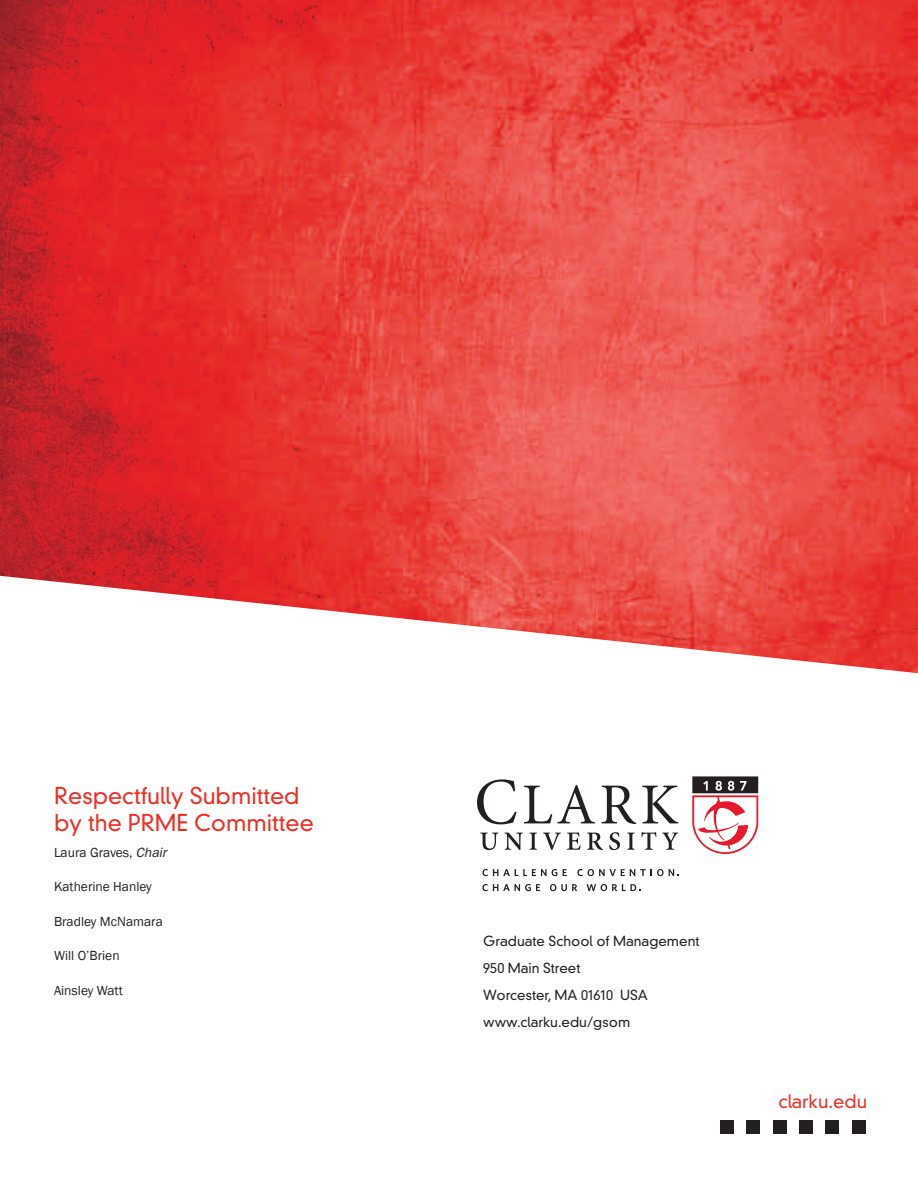
<style>
.page{position:relative;width:918px;height:1188px;background:#fff}
.page>*{position:absolute;margin:0;border:0;box-sizing:border-box;transform-origin:0 0}
.t1{font:300 22.5px/27px "DIN Neuzeit Grotesk";color:#ee2e22}
.t2{font:300 18px "DIN Neuzeit Grotesk";color:#ee2e22}
.t3{font:300 13.5px "DIN Neuzeit Grotesk";color:#231f20}
.Text{font:13.5px "Franklin Gothic";color:#231f20}
.s1{font-style:italic}
</style>
<div class="page">
<img style="left:0;top:0;width:918px;height:673px">
<svg style="left:477px;top:779px;width:40px;height:45px"></svg>
<svg style="left:524px;top:785px;width:71px;height:38px"></svg>
<svg style="left:602px;top:786px;width:34px;height:38px"></svg>
<svg style="left:642px;top:786px;width:36px;height:37px"></svg>
<svg style="left:480px;top:833px;width:18px;height:17px"></svg>
<svg style="left:504px;top:833px;width:19px;height:17px"></svg>
<svg style="left:530px;top:833px;width:7px;height:17px"></svg>
<svg style="left:543px;top:833px;width:18px;height:17px"></svg>
<svg style="left:567px;top:833px;width:14px;height:17px"></svg>
<svg style="left:587px;top:833px;width:16px;height:17px"></svg>
<svg style="left:609px;top:832px;width:11px;height:18px"></svg>
<svg style="left:627px;top:833px;width:8px;height:17px"></svg>
<svg style="left:641px;top:832px;width:15px;height:18px"></svg>
<svg style="left:662px;top:833px;width:16px;height:17px"></svg>
<svg style="left:692px;top:776px;width:66px;height:78px"></svg>
<svg style="left:482px;top:869px;width:75px;height:7px"></svg>
<svg style="left:563px;top:869px;width:4px;height:7px"></svg>
<svg style="left:577px;top:869px;width:102px;height:7px"></svg>
<svg style="left:482px;top:884px;width:58px;height:7px"></svg>
<svg style="left:550px;top:884px;width:27px;height:7px"></svg>
<svg style="left:587px;top:884px;width:53px;height:7px"></svg>
<div style="left:852px;top:1120px;width:14px;height:14px;background:#231f20"></div>
<div style="left:825px;top:1120px;width:13px;height:14px;background:#231f20"></div>
<div style="left:799px;top:1120px;width:13px;height:14px;background:#231f20"></div>
<div style="left:773px;top:1120px;width:13px;height:14px;background:#231f20"></div>
<div style="left:747px;top:1120px;width:13px;height:14px;background:#231f20"></div>
<div style="left:721px;top:1120px;width:13px;height:14px;background:#231f20"></div>
<p class="t1" style="left:54px;top:782px;width:261px">Respectfully Submitted by the PRME Committee</p>
<p class="Text" style="left:54px;top:844px;width:114px">Laura Graves, <span class="s1">Chair</span></p>
<p class="Text" style="left:54px;top:878px;width:99px">Katherine Hanley</p>
<p class="Text" style="left:54px;top:913px;width:110px">Bradley McNamara</p>
<p class="Text" style="left:54px;top:947px;width:67px">Will O’Brien</p>
<p class="Text" style="left:54px;top:982px;width:70px">Ainsley Watt</p>
<p class="t3" style="left:483px;top:933px;width:218px">Graduate School of Management</p>
<p class="t3" style="left:483px;top:960px;width:99px">950 Main Street</p>
<p class="t3" style="left:483px;top:987px;width:166px">Worcester, MA 01610 USA</p>
<p class="t3" style="left:483px;top:1014px;width:148px">www.clarku.edu/gsom</p>
<p class="t2" style="left:778px;top:1090px;width:90px">clarku.edu</p>
</div>
